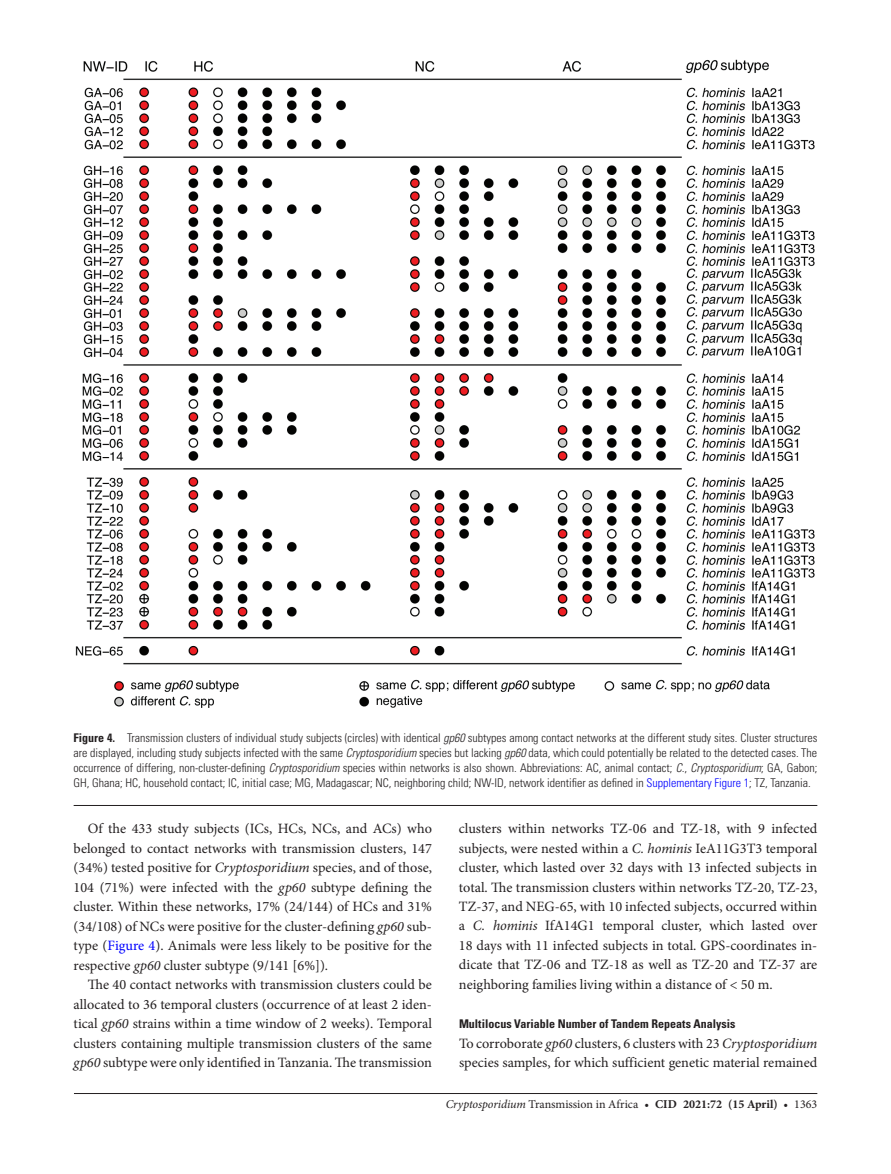
<style>
.page{position:relative;width:891px;height:1174px;background:#fff}
.page>*{position:absolute;margin:0;border:0;box-sizing:border-box;transform-origin:0 0}
.t1{font:14.25px/19.5px "Minion Pro";color:#231f20;text-align:justify}
.t2{font:300 condensed 12px/15px "Univers LT Std";color:#231f20;text-align:justify}
.t3{font:12px "Minion Pro";color:#231f20}
.t4{font:700 condensed 12px "Univers LT Std";color:#231f20}
.s1{font-weight:700}
.s2{font-style:italic}
.s3{color:#00f}
</style>
<div class="page">
<hr style="left:74px;top:1093px;width:743px;height:1px;background:#231f20">
<hr style="left:74px;top:805px;width:743px;height:1px;background:#231f20">
<img style="left:76px;top:59px;width:739px;height:649px">
<p class="t2" style="left:74px;top:730px;width:745px"><span class="s1">Figure 4.</span> Transmission clusters of individual study subjects (circles) with identical <span class="s2">gp60</span> subtypes among contact networks at the different study sites. Cluster structures are displayed, including study subjects infected with the same <span class="s2">Cryptosporidium</span> species but lacking <span class="s2">gp60</span> data, which could potentially be related to the detected cases. The occurrence of differing, non-cluster-defining <span class="s2">Cryptosporidium</span> species within networks is also shown. Abbreviations: AC, animal contact; <span class="s2">C.</span>, <span class="s2">Cryptosporidium</span>; GA, Gabon; GH, Ghana; HC, household contact; IC, initial case; MG, Madagascar; NC, neighboring child; NW-ID, network identifier as defined in <span class="s3">Supplementary Figure 1</span>; TZ, Tanzania.</p>
<p class="t1" style="left:74px;top:819px;width:360px;text-indent:14px">Of the 433 study subjects (ICs, HCs, NCs, and ACs) who belonged to contact networks with transmission clusters, 147 (34%) tested positive for <span class="s2">Cryptosporidium</span> species, and of those, 104 (71%) were infected with the <span class="s2">gp60</span> subtype defining the cluster. Within these networks, 17% (24/144) of HCs and 31% (34/108) of NCs were positive for the cluster-defining <span class="s2">gp60</span> sub&shy;type (<span class="s3">Figure 4</span>). Animals were less likely to be positive for the respective <span class="s2">gp60</span> cluster subtype (9/141 [6%]).</p>
<p class="t1" style="left:74px;top:975px;width:360px;text-indent:14px">The 40 contact networks with transmission clusters could be allocated to 36 temporal clusters (occurrence of at least 2 iden&shy;tical <span class="s2">gp60</span> strains within a time window of 2 weeks). Temporal clusters containing multiple transmission clusters of the same <span class="s2">gp60</span> subtype were only identified in Tanzania. The transmission</p>
<p class="t1" style="left:459px;top:819px;width:360px">clusters within networks TZ-06 and TZ-18, with 9 infected subjects, were nested within a <span class="s2">C. hominis</span> IeA11G3T3 temporal cluster, which lasted over 32 days with 13 infected subjects in total. The transmission clusters within networks TZ-20, TZ-23, TZ-37, and NEG-65, with 10 infected subjects, occurred within a <span class="s2">C. hominis</span> IfA14G1 temporal cluster, which lasted over 18 days with 11 infected subjects in total. GPS-coordinates in&shy;dicate that TZ-06 and TZ-18 as well as TZ-20 and TZ-37 are neighboring families living within a distance of &lt; 50 m.</p>
<p class="t4" style="left:459px;top:1016px;width:278px">Multilocus Variable Number of Tandem Repeats Analysis</p>
<p class="t1" style="left:459px;top:1033px;width:360px">To corroborate <span class="s2">gp60</span> clusters, 6 clusters with 23 <span class="s2">Cryptosporidium </span>species samples, for which sufficient genetic material remained</p>
<p class="t3" style="left:446px;top:1096px;width:373px"><span class="s2">Cryptosporidium</span> Transmission in Africa • <span class="s1">cid 2021:72 (15 April)</span> • 1363</p>
</div>
